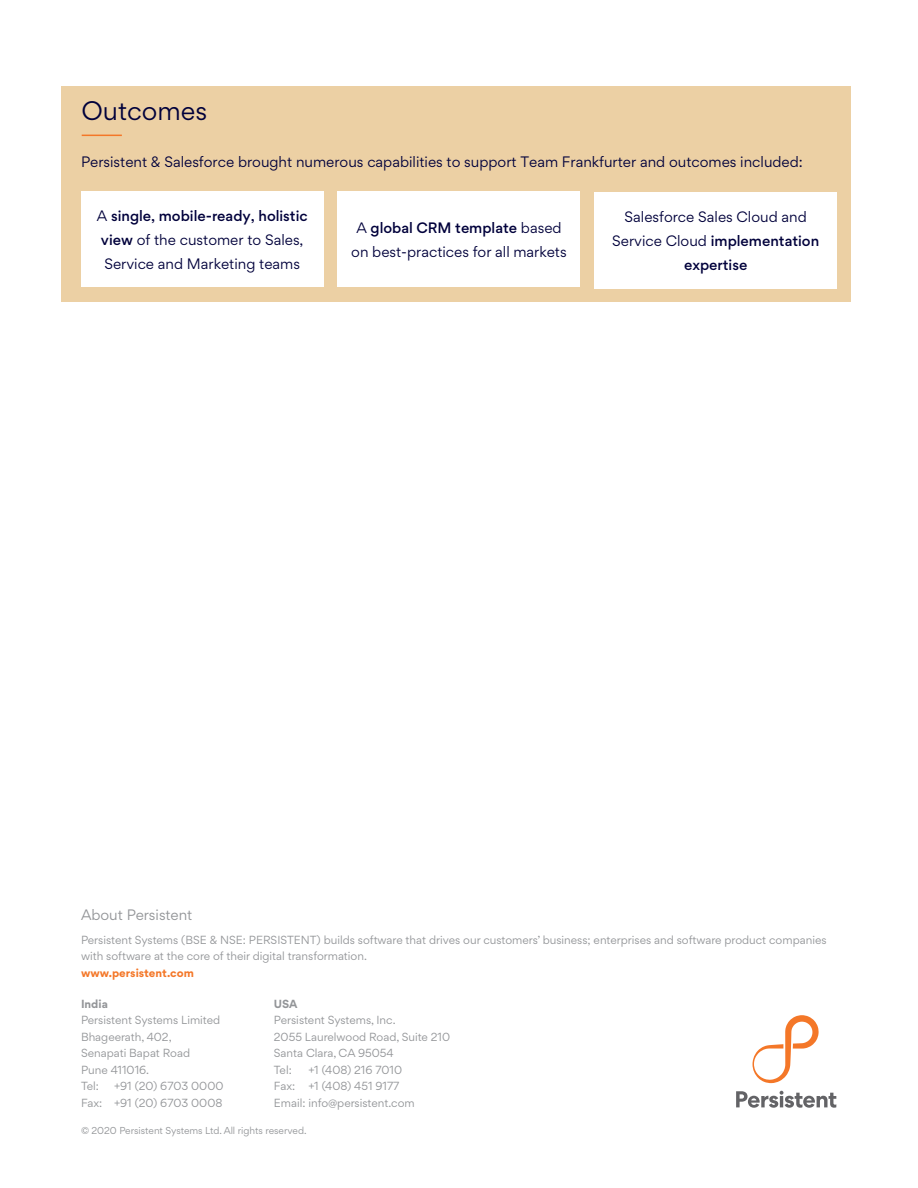
<style>
.page{position:relative;width:918px;height:1188px;background:#fff}
.page>*{position:absolute;margin:0;border:0;box-sizing:border-box;transform-origin:0 0}
.t1{font:24px "Gordita";color:#00003b}
.Body_Copy{font:13.5px/24px "Gordita";color:#00003b;text-align:center}
.Body_Text{font:13.5px "Gordita";color:#00003b}
.t2{font:13.5px "Gordita";color:#939598}
.t3{font:10.5px/16.5px "Gordita";color:#939598}
.t4{font:700 10.5px "Gordita";color:#f47728}
.t5{font:700 10.5px "Gordita";color:#939598}
.t6{font:9px "Gordita";color:#939598}
.s1{font-weight:500}
</style>
<div class="page">
<svg style="left:753px;top:1015px;width:66px;height:68px"></svg>
<svg style="left:736px;top:1091px;width:100px;height:17px"></svg>
<div style="left:61px;top:86px;width:789px;height:216px;background:#ecd0a4"></div>
<hr style="left:82px;top:135px;width:39px;height:1px;background:#f47728">
<div style="left:81px;top:192px;width:242px;height:95px;background:#fff"></div>
<div style="left:338px;top:192px;width:242px;height:95px;background:#fff"></div>
<div style="left:595px;top:192px;width:242px;height:96px;background:#fff"></div>
<h2 class="t1" style="left:81px;top:93px;width:127px">Outcomes</h2>
<p class="Body_Text" style="left:81px;top:151px;width:723px">Persistent &amp; Salesforce brought numerous capabilities to support Team Frankfurter and outcomes included:</p>
<p class="Body_Copy" style="left:97px;top:204px;width:212px">A <span class="s1">single, mobile-ready, holistic view</span> of the customer to Sales,<br>Service and Marketing teams</p>
<p class="Body_Copy" style="left:351px;top:216px;width:217px">A <span class="s1">global CRM template</span> based on best-practices for all markets</p>
<p class="Body_Copy" style="left:612px;top:204px;width:209px">Salesforce Sales Cloud and<br>Service Cloud <span class="s1">implementation expertise</span></p>
<p class="t2" style="left:81px;top:905px;width:113px">About Persistent</p>
<p class="t3" style="left:81px;top:931px;width:747px">Persistent Systems (BSE &amp; NSE: PERSISTENT) builds software that drives our customers’ business; enterprises and software product companies with software at the core of their digital transformation.</p>
<p class="t4" style="left:81px;top:964px;width:115px">www.persistent.com</p>
<p class="t5" style="left:81px;top:995px;width:28px">India</p>
<p class="t3" style="left:81px;top:1012px;width:141px">Persistent Systems Limited</p>
<p class="t3" style="left:81px;top:1028px;width:92px">Bhageerath, 402,</p>
<p class="t3" style="left:81px;top:1045px;width:111px">Senapati Bapat Road</p>
<p class="t3" style="left:81px;top:1061px;width:70px">Pune 411016.</p>
<p class="t3" style="left:81px;top:1078px;width:19px">Tel:</p>
<p class="t3" style="left:114px;top:1078px;width:111px">+91 (20) 6703 0000</p>
<p class="t3" style="left:81px;top:1094px;width:143px">Fax: +91 (20) 6703 0008</p>
<p class="t5" style="left:274px;top:995px;width:25px">USA</p>
<p class="t3" style="left:274px;top:1012px;width:123px">Persistent Systems, Inc.</p>
<p class="t3" style="left:274px;top:1028px;width:178px">2055 Laurelwood Road, Suite 210</p>
<p class="t3" style="left:274px;top:1045px;width:121px">Santa Clara, CA 95054</p>
<p class="t3" style="left:274px;top:1061px;width:19px">Tel:</p>
<p class="t3" style="left:308px;top:1061px;width:95px">+1 (408) 216 7010</p>
<p class="t3" style="left:274px;top:1078px;width:127px">Fax: +1 (408) 451 9177</p>
<p class="t3" style="left:274px;top:1094px;width:142px">Email: info@persistent.com</p>
<p class="t6" style="left:81px;top:1124px;width:227px">© 2020 Persistent Systems Ltd. All rights reserved.</p>
</div>
